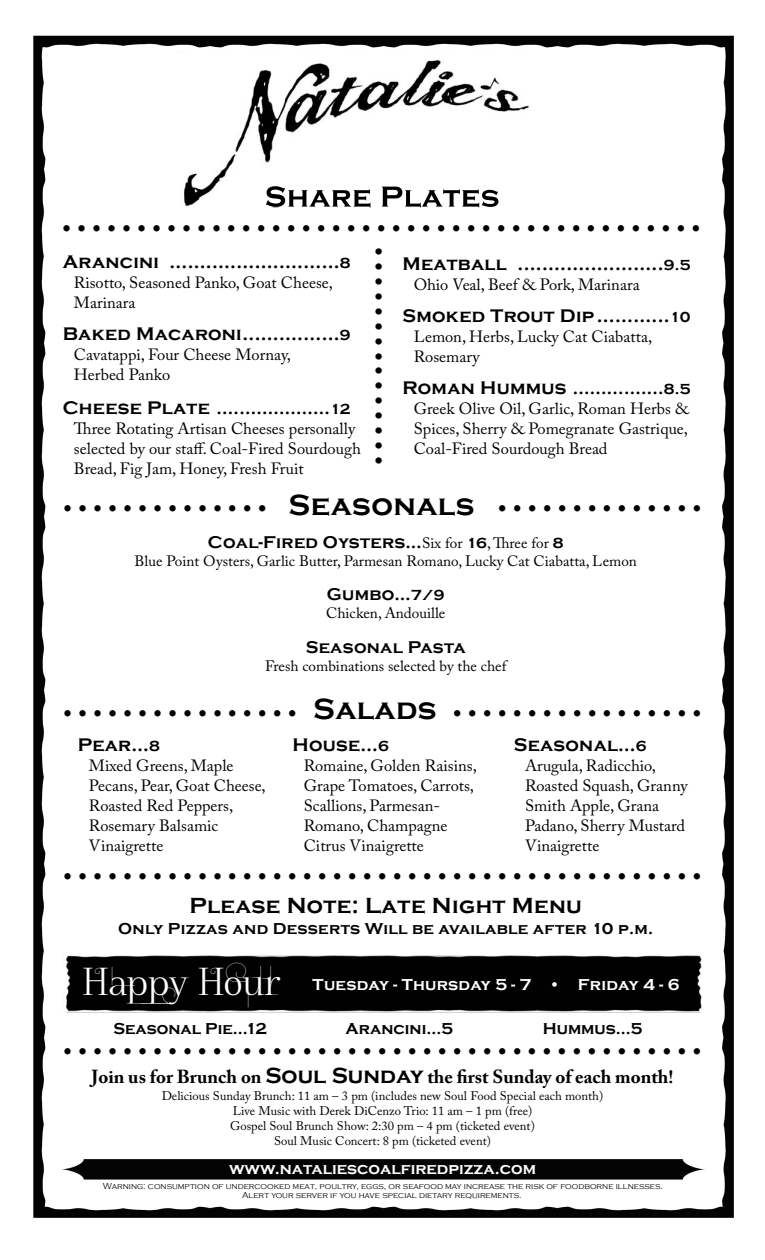
<style>
.page{position:relative;width:765px;height:1260px;background:#fff}
.page>*{position:absolute;margin:0;border:0;box-sizing:border-box;transform-origin:0 0}
.t1{font:37.88px "Foglihten No 04";letter-spacing:-.01em;color:#fff}
.t2{font:700 30px "Copperplate Gothic";letter-spacing:.015em;color:#000}
.t3{font:700 22.5px "Copperplate Gothic";letter-spacing:.015em;color:#000}
.t4{font:700 18.75px "Copperplate Gothic";letter-spacing:.015em;color:#000}
.t5{font:700 18.75px "Adobe Caslon Pro";color:#000}
.t6{font:700 17.5px "Copperplate Gothic";letter-spacing:.015em;color:#000}
.t7{font:16.25px/20px "Adobe Caslon Pro";color:#000}
.t8{font:700 16.25px "Copperplate Gothic";letter-spacing:.015em;color:#000}
.t9{font:700 16.25px "Copperplate Gothic";color:#fff}
.t10{font:15px "Adobe Caslon Pro";color:#000}
.t11{font:12.5px/15px "Adobe Caslon Pro";color:#000;text-align:center}
.t12{font:300 8.75px/8.8px "Copperplate Gothic";color:#000;text-align:center}
.s1{font-family:"Adobe Caslon Pro";font-weight:400;font-size:15px}
.s2{font-size:15px}
.s3{font-size:18.75px}
.s4{font-family:"Copperplate Gothic";font-size:22.5px}
</style>
<div class="page">
<img style="left:33px;top:36px;width:701px;height:1182px">
<div style="left:51px;top:1155px;width:660px;height:42px;background:#fff"></div>
<img style="left:61px;top:1157px;width:655px;height:37px">
<img style="left:63px;top:955px;width:642px;height:58px">
<div style="left:302px;top:702px;width:145px;height:24px;background:#fff"></div>
<img style="left:176px;top:51px;width:355px;height:157px">
<img style="left:266px;top:186px;width:122px;height:22px">
<div style="left:271px;top:498px;width:221px;height:26px;background:#fff"></div>
<h3 class="t3" style="left:59px;top:216px;width:646px">•••••••••••••••••••••••••••••••••••••••••••</h3>
<h3 class="t3" style="left:366px;top:468px;width:226px;rotate:-90deg">•••••••••••••••</h3>
<h2 class="t2" style="left:289px;top:489px;width:187px">Seasonals</h2>
<p class="t6" style="left:208px;top:532px;width:357px">Coal-Fired Oysters…<span class="s1">Six for</span> <span class="s2">16</span><span class="s1">, Three for</span> <span class="s2">8</span></p>
<p class="t10" style="left:135px;top:555px;width:504px">Blue Point Oysters, Garlic Butter, Parmesan Romano, Lucky Cat Ciabatta, Lemon</p>
<p class="t6" style="left:327px;top:585px;width:119px">Gumbo…<span class="s2">7/9</span></p>
<p class="t10" style="left:326px;top:608px;width:121px">Chicken, Andouille</p>
<p class="t6" style="left:306px;top:637px;width:162px">Seasonal Pasta</p>
<p class="t10" style="left:265px;top:660px;width:243px">Fresh combinations selected by the chef</p>
<p class="t4" style="left:63px;top:251px;width:289px">Arancini ............................<span class="s2">8</span></p>
<p class="t7" style="left:74px;top:274px;width:260px">Risotto, Seasoned Panko, Goat Cheese,<br>Marinara</p>
<p class="t4" style="left:63px;top:323px;width:289px">Baked Macaroni................<span class="s2">9</span></p>
<p class="t7" style="left:74px;top:346px;width:219px">Cavatappi, Four Cheese Mornay,<br>Herbed Panko</p>
<p class="t6" style="left:63px;top:398px;width:289px"><span class="s3">Cheese Plate</span> ....................<span class="s2">12</span></p>
<p class="t7" style="left:74px;top:420px;width:288px">Three Rotating Artisan Cheeses personally selected by our staff. Coal-Fired Sourdough<br>Bread, Fig Jam, Honey, Fresh Fruit</p>
<p class="t4" style="left:403px;top:253px;width:289px">Meatball ........................<span class="s2">9.5</span></p>
<p class="t7" style="left:414px;top:276px;width:227px">Ohio Veal, Beef &amp; Pork, Marinara</p>
<p class="t4" style="left:403px;top:305px;width:289px">Smoked Trout Dip............<span class="s2">10</span></p>
<p class="t7" style="left:414px;top:328px;width:240px">Lemon, Herbs, Lucky Cat Ciabatta,<br>Rosemary</p>
<p class="t6" style="left:403px;top:378px;width:289px"><span class="s3">Roman Hummus</span> ................<span class="s2">8.5</span></p>
<p class="t7" style="left:414px;top:400px;width:276px;text-align:justify">Greek Olive Oil, Garlic, Roman Herbs &amp; Spices, Sherry &amp; Pomegranate Gastrique, Coal-Fired Sourdough Bread</p>
<h3 class="t3" style="left:60px;top:496px;width:646px">•••••••••••••••••••••••••••••••••••••••••••</h3>
<h2 class="t2" style="left:313px;top:692px;width:125px">Salads</h2>
<h3 class="t3" style="left:60px;top:701px;width:646px">•••••••••••••••••••••••••••••••••••••••••••</h3>
<p class="t4" style="left:78px;top:734px;width:84px">Pear…<span class="s2">8</span></p>
<p class="t7" style="left:89px;top:757px;width:178px">Mixed Greens, Maple<br>Pecans, Pear, Goat Cheese,<br>Roasted Red Peppers,<br>Rosemary Balsamic<br>Vinaigrette</p>
<p class="t4" style="left:293px;top:734px;width:98px">House…<span class="s2">6</span></p>
<p class="t7" style="left:304px;top:757px;width:175px">Romaine, Golden Raisins,<br>Grape Tomatoes, Carrots,<br>Scallions, Parmesan-<br>Romano, Champagne<br>Citrus Vinaigrette</p>
<p class="t4" style="left:514px;top:734px;width:134px">Seasonal…<span class="s2">6</span></p>
<p class="t7" style="left:525px;top:757px;width:164px">Arugula, Radicchio,<br>Roasted Squash, Granny<br>Smith Apple, Grana<br>Padano, Sherry Mustard<br>Vinaigrette</p>
<h3 class="t3" style="left:60px;top:864px;width:646px">•••••••••••••••••••••••••••••••••••••••••••</h3>
<h3 class="t3" style="left:190px;top:893px;width:394px">Please Note: Late Night Menu</h3>
<p class="t8" style="left:118px;top:920px;width:536px">Only Pizzas and Desserts Will be available after 10 p.m.</p>
<h1 class="t1" style="left:83px;top:968px;width:200px">HAPPYHOUR</h1>
<p class="t9" style="left:313px;top:975px;width:369px">Tuesday - Thursday 5 - 7 • Friday 4 - 6</p>
<p class="t8" style="left:113px;top:1019px;width:155px">Seasonal Pie…12</p>
<p class="t8" style="left:345px;top:1019px;width:109px">Arancini…5</p>
<p class="t8" style="left:543px;top:1019px;width:101px">Hummus…5</p>
<h3 class="t3" style="left:60px;top:1039px;width:646px">•••••••••••••••••••••••••••••••••••••••••••</h3>
<p class="t5" style="left:92px;top:1069px;width:583px">Join us for Brunch on <span class="s4">Soul Sunday</span> the first Sunday of each month!</p>
<p class="t11" style="left:162px;top:1090px;width:443px">Delicious Sunday Brunch: 11 am – 3 pm (includes new Soul Food Special each month)<br>Live Music with Derek DiCenzo Trio: 11 am – 1 pm (free)<br>Gospel Soul Brunch Show: 2:30 pm – 4 pm (ticketed event)<br>Soul Music Concert: 8 pm (ticketed event)</p>
<p class="t9" style="left:229px;top:1160px;width:308px">www.nataliescoalfiredpizza.com</p>
<p class="t12" style="left:103px;top:1182px;width:562px">Warning: consumption of undercooked meat, poultry, eggs, or seafood may increase the risk of foodborne illnesses.<br>Alert your server if you have special dietary requirements.</p>
</div>
